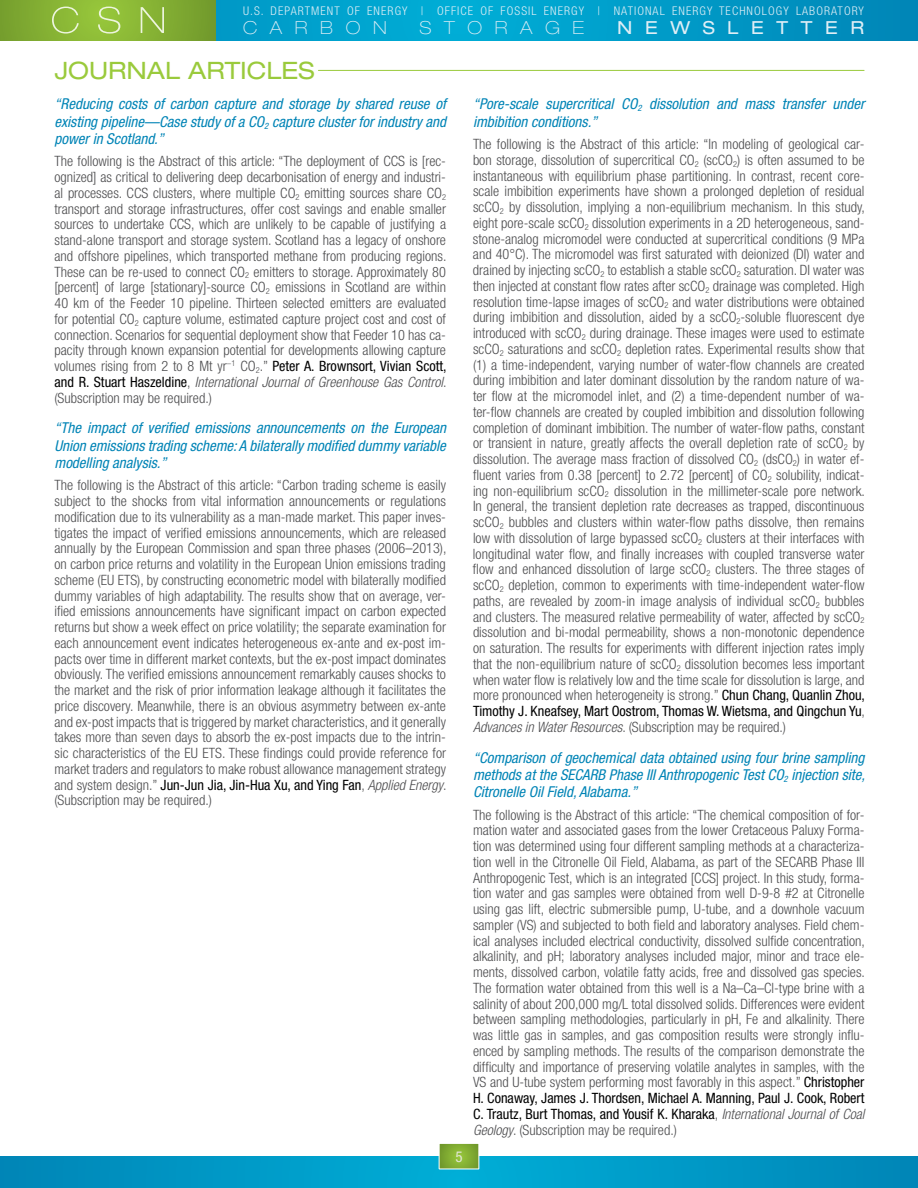
<style>
.page{position:relative;width:918px;height:1188px;background:#fff}
.page>*{position:absolute;margin:0;border:0;box-sizing:border-box;transform-origin:0 0}
.Heading_1{font:expanded 24px "Helvetica Neue";color:#9aca3c}
.t1{font:100 expanded 18px "Helvetica Neue";letter-spacing:.7em;color:#dfeef6}
.t2{font:expanded 18px "Helvetica Neue";letter-spacing:.7em;color:#dfeef6}
.Heading_-_summary_ti{font:italic condensed 15px/17.2px "Helvetica Neue";color:#0084b6;text-align:justify}
.t3{font:condensed 15px "Helvetica Neue";color:#e3e6d8}
.t4{font:300 condensed 14.25px/15.8px "Helvetica Neue";color:#4d4d4f;text-align:justify}
.t5{font:300 condensed 12px "Helvetica Neue";letter-spacing:.09em;color:#dfeef6}
.s1{font-weight:400;color:#000}
.s2{font-style:italic}
</style>
<div class="page">
<svg style="left:216px;top:0;width:702px;height:40px;background:#009cc9"></svg>
<svg style="left:0;top:0;width:216px;height:40px;background:#80ab31"></svg>
<svg style="left:0;top:1156px;width:918px;height:32px;background:#0098c6"></svg>
<svg style="left:52px;top:7px;width:112px;height:27px;background:#9ac34c"></svg>
<svg style="left:439px;top:1143px;width:40px;height:26px"></svg>
<div style="left:439px;top:1143px;width:40px;height:26px;border:1px solid #fff"></div>
<hr style="left:318px;top:70px;width:546px;height:1px;background:#9aca3c">
<p class="t5" style="left:243px;top:4px;width:622px">U.S. DEPARTMENT OF ENERGY | OFFICE OF FOSSIL ENERGY | NATIONAL ENERGY TECHNOLOGY LABORATORY</p>
<p class="t1" style="left:243px;top:17px;width:145px">CARBON</p>
<p class="t1" style="left:420px;top:17px;width:166px">STORAGE</p>
<p class="t2" style="left:617px;top:17px;width:248px">NEWSLETTER</p>
<p class="Heading_1" style="left:55px;top:56px;width:262px">JOURNAL ARTICLES</p>
<p class="Heading_-_summary_ti" style="left:55px;top:95px;width:393px">“Reducing costs of carbon capture and storage by shared reuse of existing pipeline—Case study of a CO<sub>2</sub> capture cluster for industry and power in Scotland.”</p>
<p class="t4" style="left:54px;top:153px;width:394px">The following is the Abstract of this article: “The deployment of CCS is [rec&shy;ognized] as critical to delivering deep decarbonisation of energy and industri&shy;al processes. CCS clusters, where multiple CO<sub>2</sub> emitting sources share CO<sub>2 </sub>transport and storage infrastructures, offer cost savings and enable smaller sources to undertake CCS, which are unlikely to be capable of justifying a stand-alone transport and storage system. Scotland has a legacy of onshore and offshore pipelines, which transported methane from producing regions.<br>These can be re-used to connect CO<sub>2</sub> emitters to storage. Approximately 80 [percent] of large [stationary]-source CO<sub>2</sub> emissions in Scotland are within 40 km of the Feeder 10 pipeline. Thirteen selected emitters are evaluated for potential CO<sub>2</sub> capture volume, estimated capture project cost and cost of connection. Scenarios for sequential deployment show that Feeder 10 has ca&shy;pacity through known expansion potential for developments allowing capture volumes rising from 2 to 8 Mt yr<sup>−1</sup> CO<sub>2</sub>.” <span class="s1">Peter A. Brownsort, Vivian Scott, and R. Stuart Haszeldine</span>, <span class="s2">International Journal of Greenhouse Gas Control</span>. (Subscription may be required.)</p>
<p class="Heading_-_summary_ti" style="left:55px;top:419px;width:393px">“The impact of verified emissions announcements on the European Union emissions trading scheme: A bilaterally modified dummy variable modelling analysis.”</p>
<p class="t4" style="left:54px;top:477px;width:394px">The following is the Abstract of this article: “Carbon trading scheme is easily subject to the shocks from vital information announcements or regulations modification due to its vulnerability as a man-made market. This paper inves&shy;tigates the impact of verified emissions announcements, which are released annually by the European Commission and span three phases (2006–2013), on carbon price returns and volatility in the European Union emissions trading scheme (EU ETS), by constructing econometric model with bilaterally modified dummy variables of high adaptability. The results show that on average, ver&shy;ified emissions announcements have significant impact on carbon expected returns but show a week effect on price volatility; the separate examination for each announcement event indicates heterogeneous ex-ante and ex-post im&shy;pacts over time in different market contexts, but the ex-post impact dominates obviously. The verified emissions announcement remarkably causes shocks to the market and the risk of prior information leakage although it facilitates the price discovery. Meanwhile, there is an obvious asymmetry between ex-ante and ex-post impacts that is triggered by market characteristics, and it generally takes more than seven days to absorb the ex-post impacts due to the intrin&shy;sic characteristics of the EU ETS. These findings could provide reference for market traders and regulators to make robust allowance management strategy and system design.” <span class="s1">Jun-Jun Jia, Jin-Hua Xu, and Ying Fan</span>, <span class="s2">Applied Energy</span>. (Subscription may be required.)</p>
<p class="t3" style="left:455px;top:1148px;width:9px">5</p>
<p class="Heading_-_summary_ti" style="left:473px;top:95px;width:393px">“Pore-scale supercritical CO<sub>2</sub> dissolution and mass transfer under imbibition conditions.”</p>
<p class="t4" style="left:473px;top:136px;width:394px">The following is the Abstract of this article: “In modeling of geological car&shy;bon storage, dissolution of supercritical CO<sub>2</sub> (scCO<sub>2</sub>) is often assumed to be instantaneous with equilibrium phase partitioning. In contrast, recent core&shy;scale imbibition experiments have shown a prolonged depletion of residual scCO<sub>2</sub> by dissolution, implying a non-equilibrium mechanism. In this study, eight pore-scale scCO<sub>2</sub> dissolution experiments in a 2D heterogeneous, sand&shy;stone-analog micromodel were conducted at supercritical conditions (9 MPa and 40°C). The micromodel was first saturated with deionized (DI) water and drained by injecting scCO<sub>2</sub> to establish a stable scCO<sub>2</sub> saturation. DI water was then injected at constant flow rates after scCO<sub>2</sub> drainage was completed. High resolution time-lapse images of scCO<sub>2</sub> and water distributions were obtained during imbibition and dissolution, aided by a scCO<sub>2</sub>-soluble fluorescent dye introduced with scCO<sub>2</sub> during drainage. These images were used to estimate scCO<sub>2</sub> saturations and scCO<sub>2</sub> depletion rates. Experimental results show that (1) a time-independent, varying number of water-flow channels are created during imbibition and later dominant dissolution by the random nature of wa&shy;ter flow at the micromodel inlet, and (2) a time-dependent number of wa&shy;ter-flow channels are created by coupled imbibition and dissolution following completion of dominant imbibition. The number of water-flow paths, constant or transient in nature, greatly affects the overall depletion rate of scCO<sub>2</sub> by dissolution. The average mass fraction of dissolved CO<sub>2</sub> (dsCO<sub>2</sub>) in water ef&shy;fluent varies from 0.38 [percent] to 2.72 [percent] of CO<sub>2</sub> solubility, indicat&shy;ing non-equilibrium scCO<sub>2</sub> dissolution in the millimeter-scale pore network.<br>In general, the transient depletion rate decreases as trapped, discontinuous scCO<sub>2</sub> bubbles and clusters within water-flow paths dissolve, then remains low with dissolution of large bypassed scCO<sub>2</sub> clusters at their interfaces with longitudinal water flow, and finally increases with coupled transverse water flow and enhanced dissolution of large scCO<sub>2</sub> clusters. The three stages of scCO<sub>2</sub> depletion, common to experiments with time-independent water-flow paths, are revealed by zoom-in image analysis of individual scCO<sub>2</sub> bubbles and clusters. The measured relative permeability of water, affected by scCO<sub>2 </sub>dissolution and bi-modal permeability, shows a non-monotonic dependence on saturation. The results for experiments with different injection rates imply that the non-equilibrium nature of scCO<sub>2</sub> dissolution becomes less important when water flow is relatively low and the time scale for dissolution is large, and more pronounced when heterogeneity is strong.” <span class="s1">Chun Chang, Quanlin Zhou, Timothy J. Kneafsey, Mart Oostrom, Thomas W. Wietsma, and Qingchun Yu</span>, <span class="s2">Advances in Water Resources</span>. (Subscription may be required.)</p>
<p class="Heading_-_summary_ti" style="left:473px;top:749px;width:394px">“Comparison of geochemical data obtained using four brine sampling methods at the SECARB Phase III Anthropogenic Test CO<sub>2</sub> injection site, Citronelle Oil Field, Alabama.”</p>
<p class="t4" style="left:473px;top:807px;width:394px">The following is the Abstract of this article: “The chemical composition of for&shy;mation water and associated gases from the lower Cretaceous Paluxy Forma&shy;tion was determined using four different sampling methods at a characteriza&shy;tion well in the Citronelle Oil Field, Alabama, as part of the SECARB Phase III Anthropogenic Test, which is an integrated [CCS] project. In this study, forma&shy;tion water and gas samples were obtained from well D-9-8 #2 at Citronelle using gas lift, electric submersible pump, U-tube, and a downhole vacuum sampler (VS) and subjected to both field and laboratory analyses. Field chem&shy;ical analyses included electrical conductivity, dissolved sulfide concentration, alkalinity, and pH; laboratory analyses included major, minor and trace ele&shy;ments, dissolved carbon, volatile fatty acids, free and dissolved gas species.<br>The formation water obtained from this well is a Na–Ca–Cl-type brine with a salinity of about 200,000 mg/L total dissolved solids. Differences were evident between sampling methodologies, particularly in pH, Fe and alkalinity. There was little gas in samples, and gas composition results were strongly influ&shy;enced by sampling methods. The results of the comparison demonstrate the difficulty and importance of preserving volatile analytes in samples, with the VS and U-tube system performing most favorably in this aspect.” <span class="s1">Christopher H. Conaway, James J. Thordsen, Michael A. Manning, Paul J. Cook, Robert C. Trautz, Burt Thomas, and Yousif K. Kharaka</span>, <span class="s2">International Journal of Coal Geology</span>. (Subscription may be required.)</p>
</div>
